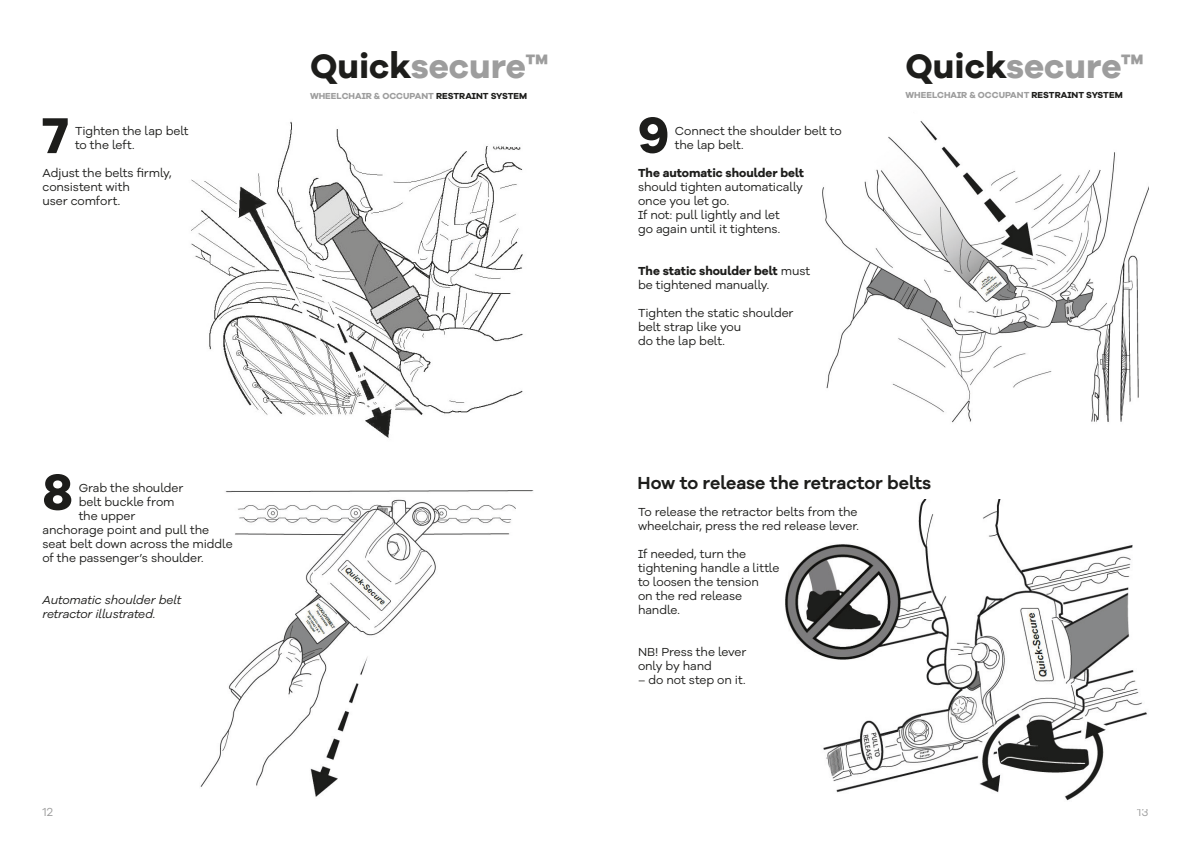
<style>
.page{position:relative;width:1191px;height:842px;background:#fff}
.page>*{position:absolute;margin:0;border:0;box-sizing:border-box;transform-origin:0 0}
.t1{font:700 52px "Galano Grotesque Alt";color:#1d1d1b}
.t2{font:700 35px "Galano Grotesque Alt";color:#9d9d9d}
.t3{font:600 18px "Galano Grotesque Alt";letter-spacing:-.005em;color:#1d1d1b}
.t4{font:12px/14px "Galano Grotesque Alt";letter-spacing:-.01em;color:#1d1d1b}
.t5{font:italic 12px/14px "Galano Grotesque Alt";letter-spacing:-.01em;color:#1d1d1b}
.t6{font:700 12px "Galano Grotesque Alt";color:#1d1d1b}
.t7{font:12px "Galano Grotesque Alt";color:#9d9d9d}
.t8{font:700 9px "Galano Grotesque Alt";color:#9d9d9d}
.s1{color:#1d1d1b}
.s2{font-weight:700}
</style>
<div class="page">
<img style="left:191px;top:121px;width:332px;height:317px">
<img style="left:200px;top:490px;width:334px;height:307px">
<img style="left:822px;top:120px;width:326px;height:303px">
<img style="left:785px;top:500px;width:362px;height:301px">
<h1 class="t1" style="left:42px;top:102px;width:28px">7</h1>
<p class="t4" style="left:75px;top:124px;width:115px">Tighten the lap belt to the left.</p>
<p class="t4" style="left:43px;top:166px;width:131px">Adjust the belts firmly, consistent with<br>user comfort.</p>
<h2 class="t2" style="left:310px;top:44px;width:240px"><span class="s1">Quick</span>secure™</h2>
<p class="t8" style="left:310px;top:90px;width:219px">WHEELCHAIR &amp; OCCUPANT <span class="s1">RESTRAINT SYSTEM</span></p>
<h1 class="t1" style="left:43px;top:458px;width:31px">8</h1>
<p class="t4" style="left:79px;top:480px;width:106px">Grab the shoulder</p>
<p class="t4" style="left:79px;top:494px;width:97px">belt buckle from</p>
<p class="t4" style="left:79px;top:508px;width:58px">the upper</p>
<p class="t4" style="left:43px;top:522px;width:168px">anchorage point and pull the</p>
<p class="t4" style="left:43px;top:536px;width:192px">seat belt down across the middle</p>
<p class="t4" style="left:43px;top:550px;width:163px">of the passenger’s shoulder.</p>
<p class="t5" style="left:43px;top:592px;width:140px">Automatic shoulder belt retractor illustrated.</p>
<p class="t7" style="left:43px;top:805px;width:12px">12</p>
<h1 class="t1" style="left:637px;top:101px;width:33px">9</h1>
<p class="t4" style="left:675px;top:123px;width:168px">Connect the shoulder belt to the lap belt.</p>
<p class="t6" style="left:638px;top:165px;width:168px">The automatic shoulder belt</p>
<p class="t4" style="left:638px;top:179px;width:166px">should tighten automatically once you let go.<br>If not: pull lightly and let<br>go again until it tightens.</p>
<p class="t4" style="left:638px;top:263px;width:174px"><span class="s2">The static shoulder belt</span> must be tightened manually.</p>
<p class="t4" style="left:638px;top:305px;width:157px">Tighten the static shoulder belt strap like you<br>do the lap belt.</p>
<h2 class="t2" style="left:905px;top:43px;width:240px"><span class="s1">Quick</span>secure™</h2>
<p class="t8" style="left:905px;top:90px;width:219px">WHEELCHAIR &amp; OCCUPANT <span class="s1">RESTRAINT SYSTEM</span></p>
<h3 class="t3" style="left:637px;top:472px;width:295px">How to release the retractor belts</h3>
<p class="t4" style="left:638px;top:504px;width:222px">To release the retractor belts from the wheelchair, press the red release lever.</p>
<p class="t4" style="left:638px;top:546px;width:143px">If needed, turn the tightening handle a little to loosen the tension<br>on the red release handle.</p>
<p class="t4" style="left:638px;top:644px;width:110px">NB! Press the lever only by hand</p>
<p class="t4" style="left:638px;top:672px;width:109px">– do not step on it.</p>
<p class="t7" style="left:1137px;top:805px;width:13px">13</p>
</div>
